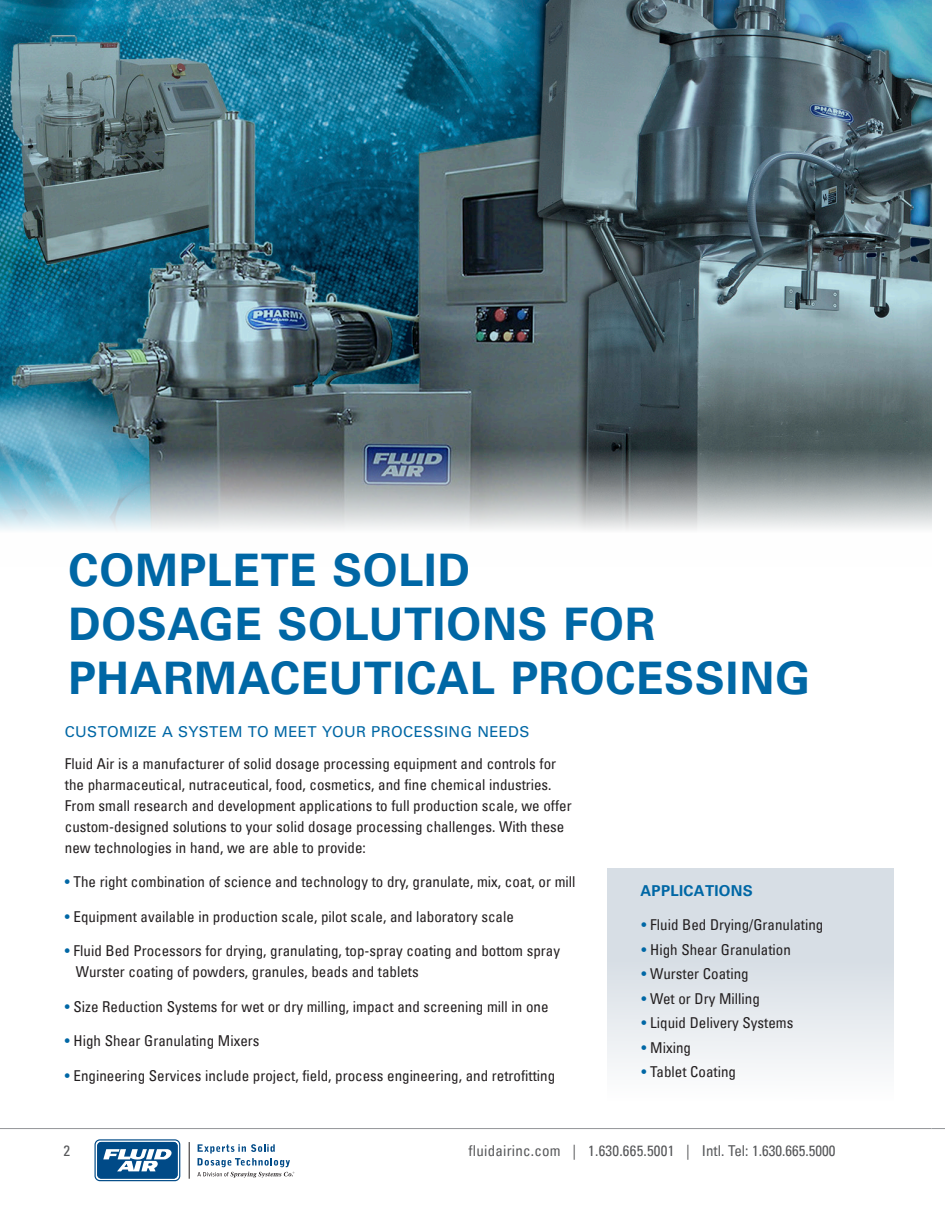
<style>
.page{position:relative;width:945px;height:1215px;background:#fff}
.page>*{position:absolute;margin:0;border:0;box-sizing:border-box;transform-origin:0 0}
.Light_subhead{font:700 45px/54px "Univers";letter-spacing:.015em;color:#0067a5}
.body{font:condensed 15px/21px "Univers LT";color:#231f20}
.body-2{font:condensed 15px "Univers LT";letter-spacing:.015em;color:#57585a}
.Light_subhead-2{font:15px "Univers LT Std";letter-spacing:.025em;color:#0067a5}
.Light_subhead-3{font:700 15px "Univers LT Std";letter-spacing:.02em;color:#0067a5}
.s1{color:#0067a5}
</style>
<div class="page">
<hr style="left:0;top:1128px;width:932px;height:1px;background:#939598">
<svg style="left:932px;top:1128px;width:13px;height:1px"></svg>
<svg style="left:95px;top:1139px;width:85px;height:42px"></svg>
<svg style="left:96px;top:1141px;width:83px;height:39px"></svg>
<hr style="left:189px;top:1142px;width:1px;height:37px;background:#231f20">
<svg style="left:197px;top:1144px;width:97px;height:34px"></svg>
<img style="left:0;top:0;width:932px;height:530px">
<div style="left:608px;top:869px;width:286px;height:232px;background:linear-gradient(to bottom,#ced6df,#f8f9fa)"></div>
<p class="Light_subhead" style="left:69px;top:546px;width:743px">COMPLETE SOLID<br>DOSAGE SOLUTIONS FOR<br>PHARMACEUTICAL PROCESSING</p>
<p class="Light_subhead-2" style="left:65px;top:723px;width:466px">CUSTOMIZE A SYSTEM TO MEET YOUR PROCESSING NEEDS</p>
<p class="body" style="left:65px;top:753px;width:508px">Fluid Air is a manufacturer of solid dosage processing equipment and controls for the pharmaceutical, nutraceutical, food, cosmetics, and fine chemical industries.<br>From small research and development applications to full production scale, we offer custom-designed solutions to your solid dosage processing challenges. With these new technologies in hand, we are able to provide:</p>
<p class="body" style="left:65px;top:871px;width:512px"><span class="s1">•</span> The right combination of science and technology to dry, granulate, mix, coat, or mill</p>
<p class="body" style="left:65px;top:906px;width:451px"><span class="s1">•</span> Equipment available in production scale, pilot scale, and laboratory scale</p>
<p class="body" style="left:76px;top:940px;width:486px;text-indent:-11px"><span class="s1">•</span> Fluid Bed Processors for drying, granulating, top-spray coating and bottom spray<br>Wurster coating of powders, granules, beads and tablets</p>
<p class="body" style="left:65px;top:996px;width:485px"><span class="s1">•</span> Size Reduction Systems for wet or dry milling, impact and screening mill in one</p>
<p class="body" style="left:65px;top:1030px;width:196px"><span class="s1">•</span> High Shear Granulating Mixers</p>
<p class="body" style="left:65px;top:1065px;width:492px"><span class="s1">•</span> Engineering Services include project, field, process engineering, and retrofitting</p>
<p class="Light_subhead-3" style="left:640px;top:882px;width:114px">APPLICATIONS</p>
<p class="body" style="left:642px;top:914px;width:183px"><span class="s1">•</span> Fluid Bed Drying/Granulating</p>
<p class="body" style="left:642px;top:939px;width:151px"><span class="s1">•</span> High Shear Granulation</p>
<p class="body" style="left:642px;top:963px;width:109px"><span class="s1">•</span> Wurster Coating</p>
<p class="body" style="left:642px;top:988px;width:120px"><span class="s1">•</span> Wet or Dry Milling</p>
<p class="body" style="left:642px;top:1012px;width:153px"><span class="s1">•</span> Liquid Delivery Systems</p>
<p class="body" style="left:642px;top:1037px;width:51px"><span class="s1">•</span> Mixing</p>
<p class="body" style="left:642px;top:1061px;width:96px"><span class="s1">•</span> Tablet Coating</p>
<p class="body-2" style="left:64px;top:1141px;width:8px">2</p>
<p class="body-2" style="left:468px;top:1141px;width:369px">fluidairinc.com | 1.630.665.5001 | Intl. Tel: 1.630.665.5000</p>
</div>
